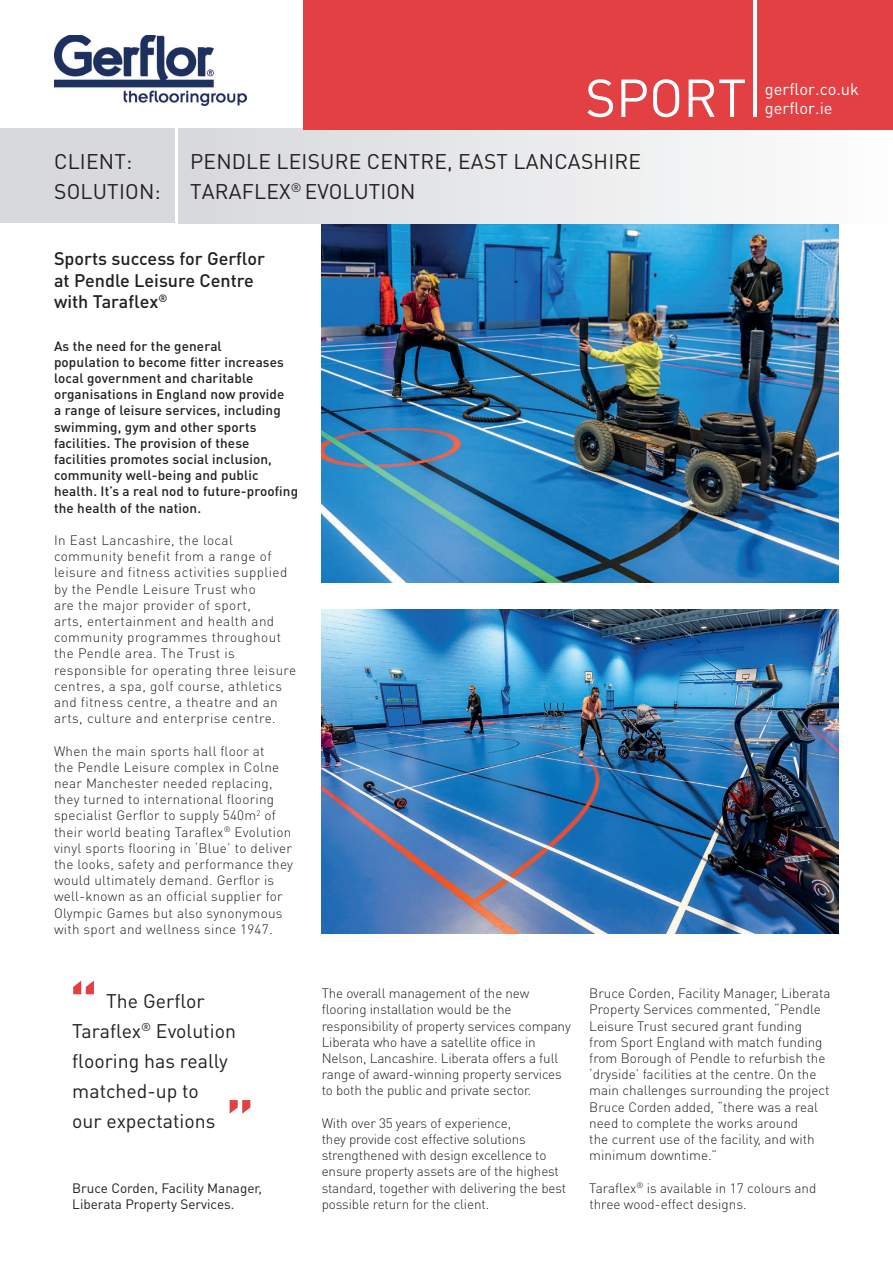
<style>
.page{position:relative;width:893px;height:1263px;background:#fff}
.page>*{position:absolute;margin:0;border:0;box-sizing:border-box;transform-origin:0 0}
.t1{font:700 60px "DIN Pro";color:#e34044}
.t2{font:52.5px "DIN Pro";color:#fff}
.t3{font:21px "DIN Pro";letter-spacing:.01em;color:#231f20}
.t4{font:19.5px/30px "DIN Pro";color:#231f20}
.t5{font:500 18px/21.6px "DIN Pro";color:#231f20}
.t6{font:16.5px/19.8px "DIN Pro";color:#fff}
.t7{font:300 13.5px/16.2px "DIN Pro";color:#231f20}
.t8{font:300 13.5px/16.2px "DIN Pro";letter-spacing:.02em;color:#231f20}
.t9{font:300 13.5px/16.2px "DIN Pro";letter-spacing:.03em;color:#231f20}
.t10{font:500 13.5px/16.2px "DIN Pro";letter-spacing:.01em;color:#231f20}
.t11{font:13.5px/16.2px "DIN Pro";color:#231f20}
</style>
<div class="page">
<img style="left:322px;top:223px;width:517px;height:360px">
<img style="left:55px;top:35px;width:191px;height:71px">
<div style="left:0;top:128px;width:174px;height:95px;background:#d8d9db"></div>
<img style="left:179px;top:128px;width:549px;height:95px">
<div style="left:304px;top:0;width:589px;height:130px;background:#e34044"></div>
<hr style="left:753px;top:0;width:3px;height:117px;background:#fff">
<img style="left:322px;top:609px;width:517px;height:324px">
<h2 class="t2" style="left:585px;top:62px;width:163px">SPORT</h2>
<p class="t6" style="left:765px;top:78px;width:96px">gerflor.co.uk gerflor.ie</p>
<h3 class="t3" style="left:54px;top:148px;width:80px">CLIENT:</h3>
<h3 class="t3" style="left:190px;top:148px;width:452px">PENDLE LEISURE CENTRE, EAST LANCASHIRE</h3>
<h3 class="t3" style="left:54px;top:178px;width:108px">SOLUTION:</h3>
<h3 class="t3" style="left:190px;top:178px;width:227px">TARAFLEX<sup>®</sup> EVOLUTION</h3>
<h3 class="t5" style="left:54px;top:247px;width:213px">Sports success for Gerflor at Pendle Leisure Centre with Taraflex<sup>®</sup></h3>
<p class="t10" style="left:54px;top:337px;width:246px">As the need for the general<br>population to become fitter increases local government and charitable organisations in England now provide<br>a range of leisure services, including swimming, gym and other sports facilities. The provision of these facilities promotes social inclusion, community well-being and public health. It’s a real nod to future-proofing the health of the nation.</p>
<p class="t9" style="left:54px;top:531px;width:244px">In East Lancashire, the local community benefit from a range of leisure and fitness activities supplied by the Pendle Leisure Trust who<br>are the major provider of sport,<br>arts, entertainment and health and community programmes throughout the Pendle area. The Trust is responsible for operating three leisure centres, a spa, golf course, athletics and fitness centre, a theatre and an arts, culture and enterprise centre.</p>
<p class="t8" style="left:54px;top:742px;width:241px">When the main sports hall floor at<br>the Pendle Leisure complex in Colne near Manchester needed replacing, they turned to international flooring specialist Gerflor to supply 540m<sup>2</sup> of their world beating Taraflex<sup>®</sup> Evolution vinyl sports flooring in ‘Blue’ to deliver the looks, safety and performance they would ultimately demand. Gerflor is well-known as an official supplier for Olympic Games but also synonymous with sport and wellness since 1947.</p>
<h1 class="t1" style="left:69px;top:967px;width:30px">“</h1>
<h3 class="t4" style="left:72px;top:985px;width:165px;text-indent:34px">The Gerflor<br>Taraflex<sup>®</sup> Evolution flooring has really matched-up to<br>our expectations</h3>
<h1 class="t1" style="left:226px;top:1080px;width:30px">”</h1>
<p class="t11" style="left:72px;top:1179px;width:191px">Bruce Corden, Facility Manager,<br>Liberata Property Services.</p>
<p class="t7" style="left:322px;top:985px;width:251px">The overall management of the new flooring installation would be the responsibility of property services company Liberata who have a satellite office in Nelson, Lancashire. Liberata offers a full range of award-winning property services to both the public and private sector.</p>
<p class="t7" style="left:322px;top:1114px;width:246px">With over 35 years of experience,<br>they provide cost effective solutions strengthened with design excellence to ensure property assets are of the highest standard, together with delivering the best possible return for the client.</p>
<p class="t7" style="left:589px;top:985px;width:243px">Bruce Corden, Facility Manager, Liberata Property Services commented, “Pendle Leisure Trust secured grant funding from Sport England with match funding from Borough of Pendle to refurbish the ‘dryside’ facilities at the centre. On the main challenges surrounding the project Bruce Corden added, “there was a real need to complete the works around<br>the current use of the facility, and with minimum downtime.”</p>
<p class="t7" style="left:589px;top:1179px;width:229px">Taraflex<sup>®</sup> is available in 17 colours and three wood-effect designs.</p>
</div>
